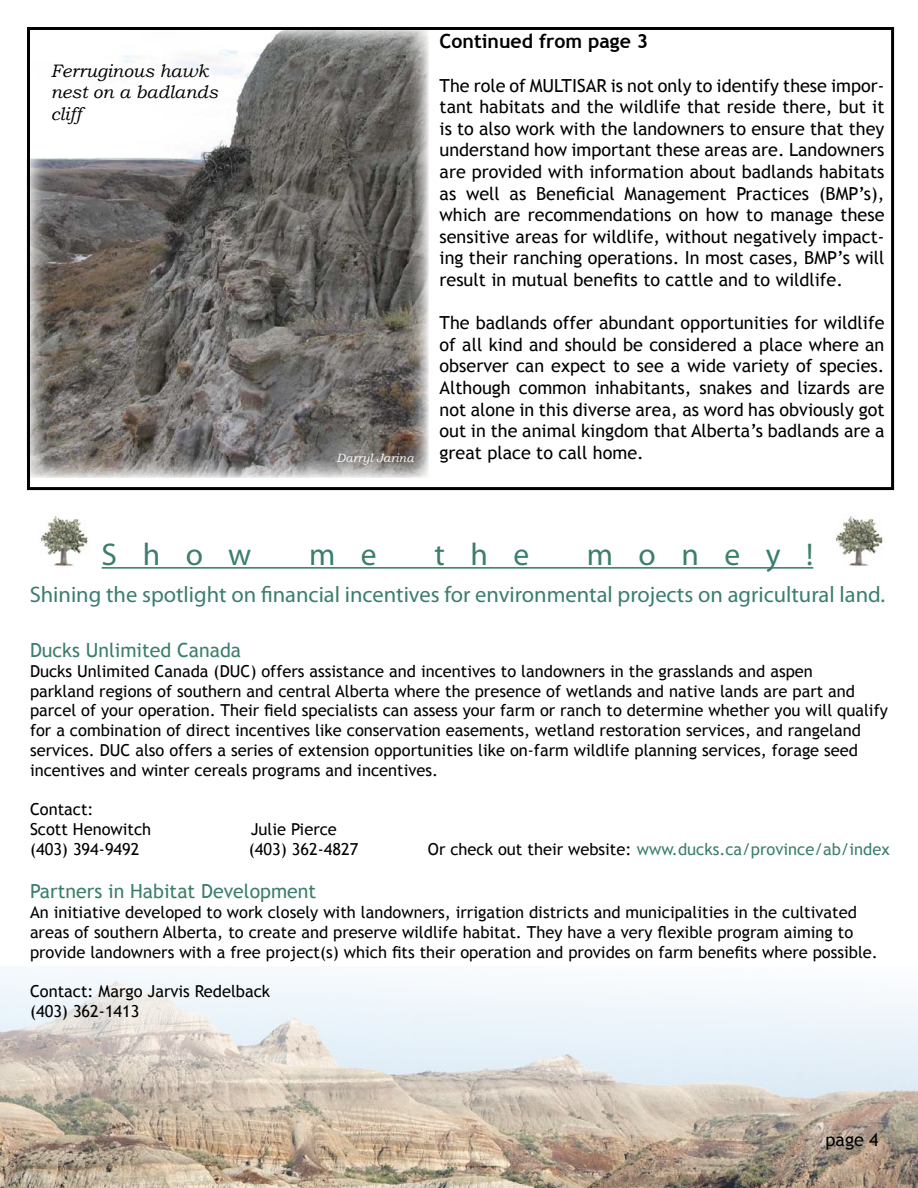
<style>
.page{position:relative;width:918px;height:1188px;background:#fff}
.page>*{position:absolute;margin:0;border:0;box-sizing:border-box;transform-origin:0 0}
.t1{font:31.5px "Myriad Pro";letter-spacing:.81em;color:#3b7e6c}
.t2{font:22.5px "Myriad Pro";color:#3b7e6c}
.t3{font:19.5px "Trebuchet MS";color:#3b7e6c}
.t4{font:700 19.5px "Trebuchet MS";color:#000}
.t5{font:18px/21.6px "Trebuchet MS";color:#000;text-align:justify}
.t6{font:italic 18px/21.6px "Bookman Old Style";color:#000}
.t7{font:16.5px/19.8px "Trebuchet MS";color:#000}
.t8{font:16.5px "Trebuchet MS";color:#3b7e6c}
.t9{font:italic 12px "Bookman Old Style";color:#fff}
.s1{color:#000}
</style>
<div class="page">
<img style="left:0;top:971px;width:918px;height:217px">
<img style="left:31px;top:31px;width:397px;height:447px">
<div style="left:27px;top:27px;width:867px;height:463px;border:3px solid #000"></div>
<hr style="left:102px;top:567px;width:711px;height:2px;background:#3b7e6c">
<img style="left:835px;top:516px;width:48px;height:50px">
<img style="left:40px;top:516px;width:48px;height:50px">
<p class="t6" style="left:51px;top:59px;width:169px">Ferruginous hawk nest on a badlands cliff</p>
<p class="t9" style="left:337px;top:450px;width:79px">Darryl Jarina</p>
<p class="t4" style="left:440px;top:29px;width:210px">Continued from page 3</p>
<p class="t5" style="left:440px;top:75px;width:114px">The role of MULTISAR</p>
<p class="t5" style="left:440px;top:75px;width:446px;text-indent:171px">is not only to identify these impor&shy;tant habitats and the wildlife that reside there, but it is to also work with the landowners to ensure that they understand how important these areas are. Landowners are provided with information about badlands habitats as well as Beneficial Management Practices (BMP’s), which are recommendations on how to manage these sensitive areas for wildlife, without negatively impact&shy;ing their ranching operations. I n most cases, BMP’s will result in mutual benefits to cattle and to wildlife.</p>
<p class="t5" style="left:440px;top:312px;width:446px">The badlands offer abundant opportunities for wildlife of all kind and should be considered a place where an observer can expect to see a wide variety of species.<br>Although common inhabitants, snakes and lizards are not alone in this diverse area, as word has obviously got out in the animal kingdom that Alberta’s badlands are a great place to call home.</p>
<h1 class="t1" style="left:102px;top:535px;width:151px">Show</h1>
<h1 class="t1" style="left:309px;top:535px;width:69px">m e</h1>
<h1 class="t1" style="left:434px;top:535px;width:96px">the</h1>
<h1 class="t1" style="left:587px;top:535px;width:228px">money!</h1>
<h2 class="t2" style="left:30px;top:581px;width:857px">Shining the spotlight on financial incentives for environmental projects on agricultural land.</h2>
<p class="t3" style="left:30px;top:639px;width:213px">Ducks Unlimited Canada</p>
<p class="t7" style="left:30px;top:661px;width:859px">Ducks Unlimited Canada (DUC) offers assistance and incentives to landowners in the grasslands and aspen<br>parkland regions of southern and central Alberta where the presence of wetlands and native lands are part and parcel of your operation. Their field specialists can assess your farm or ranch to determine whether you will qualify for a combination of direct incentives like conservation easements, wetland restoration services, and rangeland services. DU C also offers a series of extension opportunities like on-farm wildlife planning services, forage seed incentives and winter cereals programs and incentives.</p>
<p class="t7" style="left:30px;top:800px;width:123px">Contact:<br>Scott Henowitch</p>
<p class="t7" style="left:251px;top:820px;width:88px">Julie Pierce</p>
<p class="t7" style="left:30px;top:839px;width:111px">(403) 394-9492</p>
<p class="t7" style="left:249px;top:839px;width:111px">(403) 362-4827</p>
<p class="t8" style="left:428px;top:839px;width:463px"><span class="s1">Or check out their website:</span> www.ducks.ca/province/ab/index</p>
<p class="t3" style="left:30px;top:880px;width:288px">Partners in Habitat Development</p>
<p class="t7" style="left:30px;top:902px;width:850px">An initiative developed to work closely with landowners, irrigation districts and municipalities in the cultivated areas of southern Alberta, to create and preserve wildlife habitat. They have a very flexible program aiming to provide landowners with a free project(s) which fits their operation and provides on farm benefits where possible.</p>
<p class="t7" style="left:30px;top:982px;width:242px">Contact: Margo Jarvis Redelback (403) 362-1413</p>
<p class="t5" style="left:826px;top:1129px;width:55px">page 4</p>
</div>
